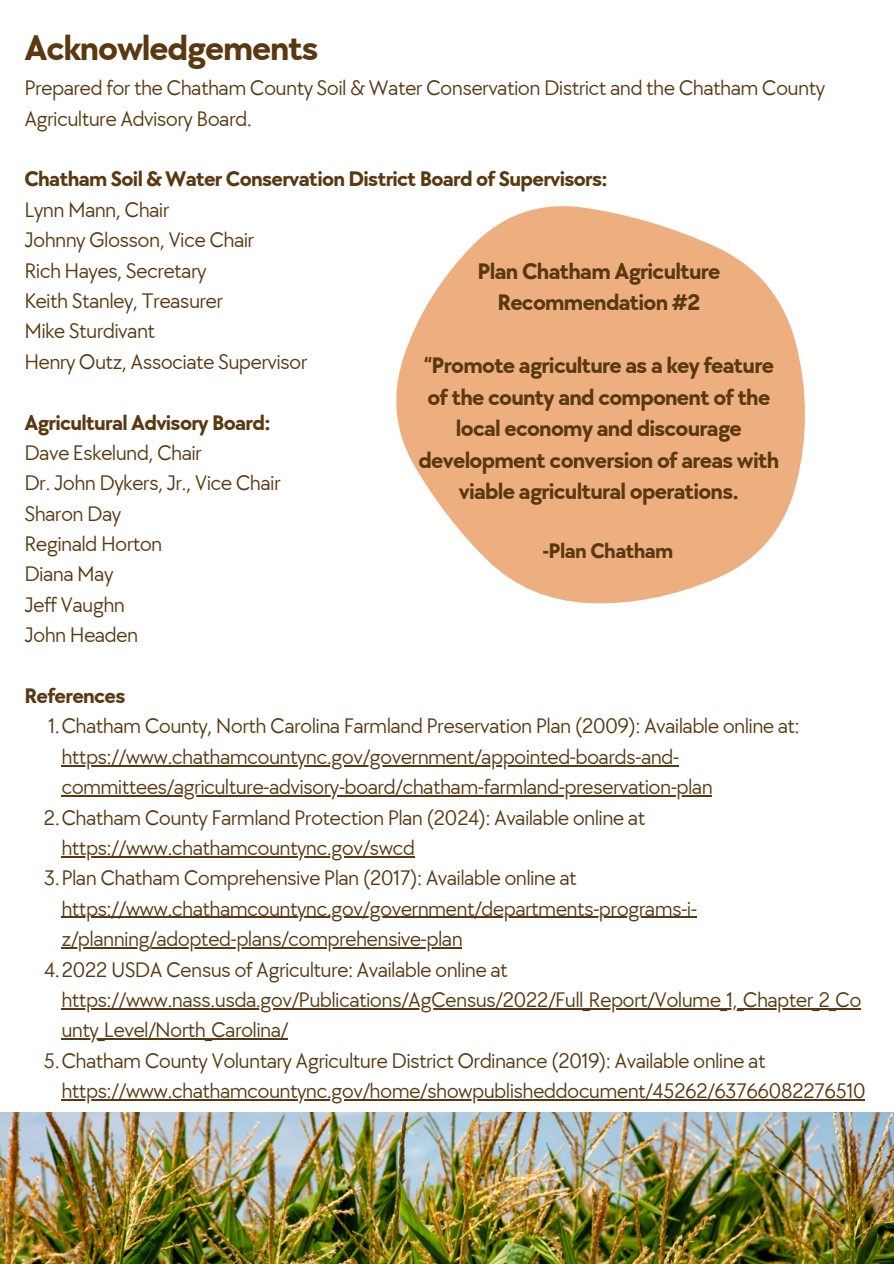
<style>
.page{position:relative;width:894px;height:1264px;background:#fff}
.page>*{position:absolute;margin:0;border:0;box-sizing:border-box;transform-origin:0 0}
.t1{font:700 36px "TT Chocolates";letter-spacing:-.03em;color:#5a3910}
.t2{font:700 23.25px/31.5px "TT Chocolates";letter-spacing:-.03em;color:#5a3910;text-align:center}
.t3{font:21.75px "TT Chocolates";letter-spacing:-.03em;color:#5a3910}
.t4{font:700 21.75px "TT Chocolates";letter-spacing:-.03em;color:#5a3910}
</style>
<div class="page">
<hr style="left:61px;top:765px;width:617px;height:1px;background:#5a3910">
<hr style="left:61px;top:795px;width:651px;height:1px;background:#5a3910">
<hr style="left:61px;top:856px;width:353px;height:1px;background:#5a3910">
<hr style="left:61px;top:916px;width:635px;height:2px;background:#5a3910">
<hr style="left:61px;top:947px;width:401px;height:1px;background:#5a3910">
<hr style="left:61px;top:1008px;width:799px;height:1px;background:#5a3910">
<hr style="left:61px;top:1038px;width:227px;height:1px;background:#5a3910">
<hr style="left:61px;top:1099px;width:804px;height:1px;background:#5a3910">
<img style="left:0;top:1112px;width:893px;height:151px">
<svg style="left:396px;top:206px;width:409px;height:398px;fill:#edaf80"></svg>
<h1 class="t1" style="left:24px;top:28px;width:295px">Acknowledgements</h1>
<h1 class="t3" style="left:24px;top:76px;width:802px">Prepared for the Chatham County Soil &amp; Water Conservation District and the Chatham County</h1>
<p class="t3" style="left:24px;top:106px;width:229px">Agriculture Advisory Board.</p>
<p class="t4" style="left:24px;top:167px;width:584px">Chatham Soil &amp; Water Conservation District Board of Supervisors:</p>
<p class="t3" style="left:24px;top:197px;width:147px">Lynn Mann, Chair</p>
<p class="t3" style="left:24px;top:228px;width:231px">Johnny Glosson, Vice Chair</p>
<p class="t3" style="left:24px;top:258px;width:184px">Rich Hayes, Secretary</p>
<p class="t3" style="left:24px;top:288px;width:200px">Keith Stanley, Treasurer</p>
<p class="t3" style="left:24px;top:319px;width:132px">Mike Sturdivant</p>
<p class="t3" style="left:24px;top:349px;width:284px">Henry Outz, Associate Supervisor</p>
<p class="t4" style="left:24px;top:410px;width:247px">Agricultural Advisory Board:</p>
<p class="t3" style="left:24px;top:440px;width:179px">Dave Eskelund, Chair</p>
<p class="t3" style="left:24px;top:471px;width:258px">Dr. John Dykers, Jr., Vice Chair</p>
<p class="t3" style="left:24px;top:501px;width:98px">Sharon Day</p>
<p class="t3" style="left:24px;top:531px;width:139px">Reginald Horton</p>
<p class="t3" style="left:24px;top:562px;width:90px">Diana May</p>
<p class="t3" style="left:24px;top:592px;width:102px">Jeff Vaughn</p>
<p class="t3" style="left:24px;top:622px;width:115px">John Headen</p>
<p class="t2" style="left:477px;top:256px;width:244px">Plan Chatham Agriculture<br>Recommendation #2</p>
<p class="t2" style="left:418px;top:350px;width:362px">“Promote agriculture as a key feature of the county and component of the local economy and discourage development conversion of areas with viable agricultural operations.</p>
<p class="t4" style="left:542px;top:538px;width:132px">-Plan Chatham</p>
<p class="t4" style="left:24px;top:683px;width:102px">References</p>
<h2 class="t3" style="left:48px;top:714px;width:752px">1.Chatham County, North Carolina Farmland Preservation Plan (2009): Available online at:</h2>
<p class="t3" style="left:61px;top:744px;width:619px">https://www.chathamcountync.gov/government/appointed-boards-and-</p>
<p class="t3" style="left:61px;top:774px;width:652px">committees/agriculture-advisory-board/chatham-farmland-preservation-plan</p>
<p class="t3" style="left:44px;top:805px;width:603px">2.Chatham County Farmland Protection Plan (2024): Available online at</p>
<p class="t3" style="left:61px;top:835px;width:355px">https://www.chathamcountync.gov/swcd</p>
<p class="t3" style="left:44px;top:865px;width:534px">3.Plan Chatham Comprehensive Plan (2017): Available online at</p>
<p class="t3" style="left:61px;top:896px;width:637px">https://www.chathamcountync.gov/government/departments-programs-i-</p>
<h2 class="t3" style="left:61px;top:926px;width:403px">z/planning/adopted-plans/comprehensive-plan</h2>
<h2 class="t3" style="left:44px;top:957px;width:465px">4.2022 USDA Census of Agriculture: Available online at</h2>
<h2 class="t3" style="left:61px;top:987px;width:801px">https://www.nass.usda.gov/Publications/AgCensus/2022/Full_Report/Volume_1,_Chapter_2_Co</h2>
<p class="t3" style="left:61px;top:1017px;width:228px">unty_Level/North_Carolina/</p>
<p class="t3" style="left:44px;top:1048px;width:723px">5.Chatham County Voluntary Agriculture District Ordinance (2019): Available online at</p>
<p class="t3" style="left:61px;top:1078px;width:805px">https://www.chathamcountync.gov/home/showpublisheddocument/45262/63766082276510</p>
</div>
